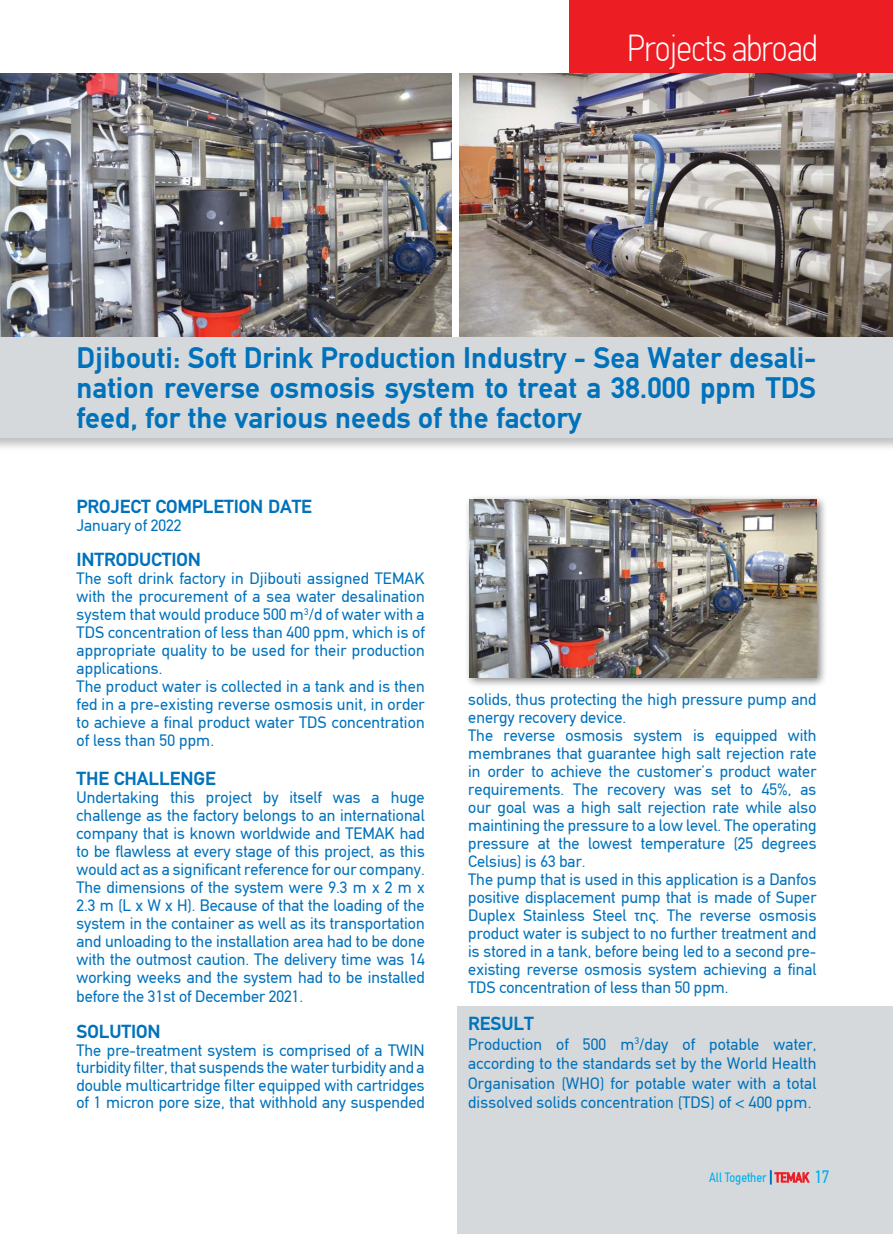
<style>
.page{position:relative;width:893px;height:1234px;background:#fff}
.page>*{position:absolute;margin:0;border:0;box-sizing:border-box;transform-origin:0 0}
.t1{font:100 condensed 37.5px "PF Din Text";letter-spacing:-.03em;color:#fff}
.t2{font:700 30px/30px "PF Din Text";color:#0072bc;text-align:justify}
.t3{font:700 19.05px "PF Din Text";letter-spacing:-.005em;color:#0072bc}
.t4{font:16.5px/18px "PF Din Text";color:#0072bc;text-align:justify}
.t5{font:13.5px "PF Din Text Condensed";color:#00aeef}
.s1{color:#0072bc}
.s2{color:#ed1d24}
.s3{font-size:18px}
.s4{font-family:"Minion Pro";color:#0072bc}
.s5{font-family:"Minion Pro";color:#ed1d24}
</style>
<div class="page">
<div style="left:569px;top:0;width:324px;height:73px;background:#ed1d24"></div>
<div style="left:457px;top:1006px;width:436px;height:227px;background:#d6d9db"></div>
<div style="left:0;top:146px;width:893px;height:306px;background:#000;opacity:.25"></div>
<div style="left:0;top:148px;width:893px;height:289px;background:#d6d9db"></div>
<svg style="left:770px;top:1170px;width:40px;height:14px"></svg>
<img style="left:0;top:73px;width:452px;height:264px">
<img style="left:459px;top:73px;width:434px;height:264px">
<div style="left:452px;top:69px;width:7px;height:268px;background:#fff"></div>
<div style="left:464px;top:494px;width:364px;height:194px;background:#000;opacity:.5"></div>
<img style="left:469px;top:499px;width:347px;height:178px">
<h1 class="t1" style="left:627px;top:27px;width:192px">Projects abroad</h1>
<h2 class="t2" style="left:77px;top:342px;width:741px">Djibouti: Soft Drink Production Industry - Sea Water desali&shy;nation reverse osmosis system to treat a 38.000 ppm TDS feed, for the various needs of the factory</h2>
<p class="t3" style="left:77px;top:495px;width:237px">PROJECT COMPLETION DATE</p>
<p class="t4" style="left:77px;top:516px;width:106px">January of 2022</p>
<p class="t3" style="left:77px;top:548px;width:126px">INTRODUCTION</p>
<p class="t4" style="left:77px;top:569px;width:350px;text-align:left">The soft drink factory in Djibouti assigned TEMAK with the procurement of a sea water desalination system that would produce 500 m<sup>3</sup>/d of water with a TDS concentration of less than 400 ppm, which is of appropriate quality to be used for their production applications.<br>The product water is collected in a tank and is then fed in a pre-existing reverse osmosis unit, in order to achieve a final product water TDS concentration of less than 50 ppm.</p>
<p class="t3" style="left:77px;top:766px;width:141px">THE CHALLENGE</p>
<p class="t4" style="left:77px;top:787px;width:350px">Undertaking this project by itself was a huge challenge as the factory belongs to an international company that is known worldwide and TEMAK had to be flawless at every stage of this project, as this would act as a significant reference for our company.<br>The dimensions of the system were 9.3 m x 2 m x 2.3 m (L x W x H). Because of that the loading of the system in the container as well as its transportation and unloading to the installation area had to be done with the outmost caution. The delivery time was 14 working weeks and the system had to be installed</p>
<p class="t4" style="left:77px;top:987px;width:228px">before the 31st of December 2021.</p>
<p class="t3" style="left:77px;top:1020px;width:86px">SOLUTION</p>
<p class="t4" style="left:77px;top:1041px;width:350px;line-height:17.5px">The pre-treatment system is comprised of a TWIN turbidity filter, that suspends the water turbidity and a double multicartridge filter equipped with cartridges of 1 micron pore size, that withhold any suspended</p>
<p class="t4" style="left:468px;top:690px;width:350px;text-align:left">solids, thus protecting the high pressure pump and energy recovery device.<br>The reverse osmosis system is equipped with membranes that guarantee high salt rejection rate in order to achieve the customer’s product water requirements. The recovery was set to 45%, as our goal was a high salt rejection rate while also maintining the pressure to a low level. The operating pressure at the lowest temperature (25 degrees Celsius) is 63 bar.<br>The pump that is used in this application is a Danfos positive displacement pump that is made of Super Duplex Stainless Steel της. The reverse osmosis product water is subject to no further treatment and is stored in a tank, before being led to a second pre&shy;existing reverse osmosis system achieving a final TDS concentration of less than 50 ppm.</p>
<p class="t3" style="left:468px;top:1012px;width:67px">RESULT</p>
<p class="t4" style="left:468px;top:1034px;width:350px;line-height:19.5px">Production of 500 m<sup>3</sup>/day of potable water, according to the standards set by the World Health Organisation (WHO) for potable water with a total dissolved solids concentration (TDS) of &lt; 400 ppm.</p>
<p class="t5" style="left:709px;top:1169px;width:121px">All Together <span class="s1">|</span> <span class="s2">TEMAK</span> <span class="s3">17</span></p>
<p class="t5" style="left:711px;top:1170px;width:105px">όλοι μαζί <span class="s4">|</span> <span class="s5">TEMAK</span><span class="s3">0</span></p>
<p class="t5" style="left:712px;top:1170px;width:59px">A l Together</p>
</div>
